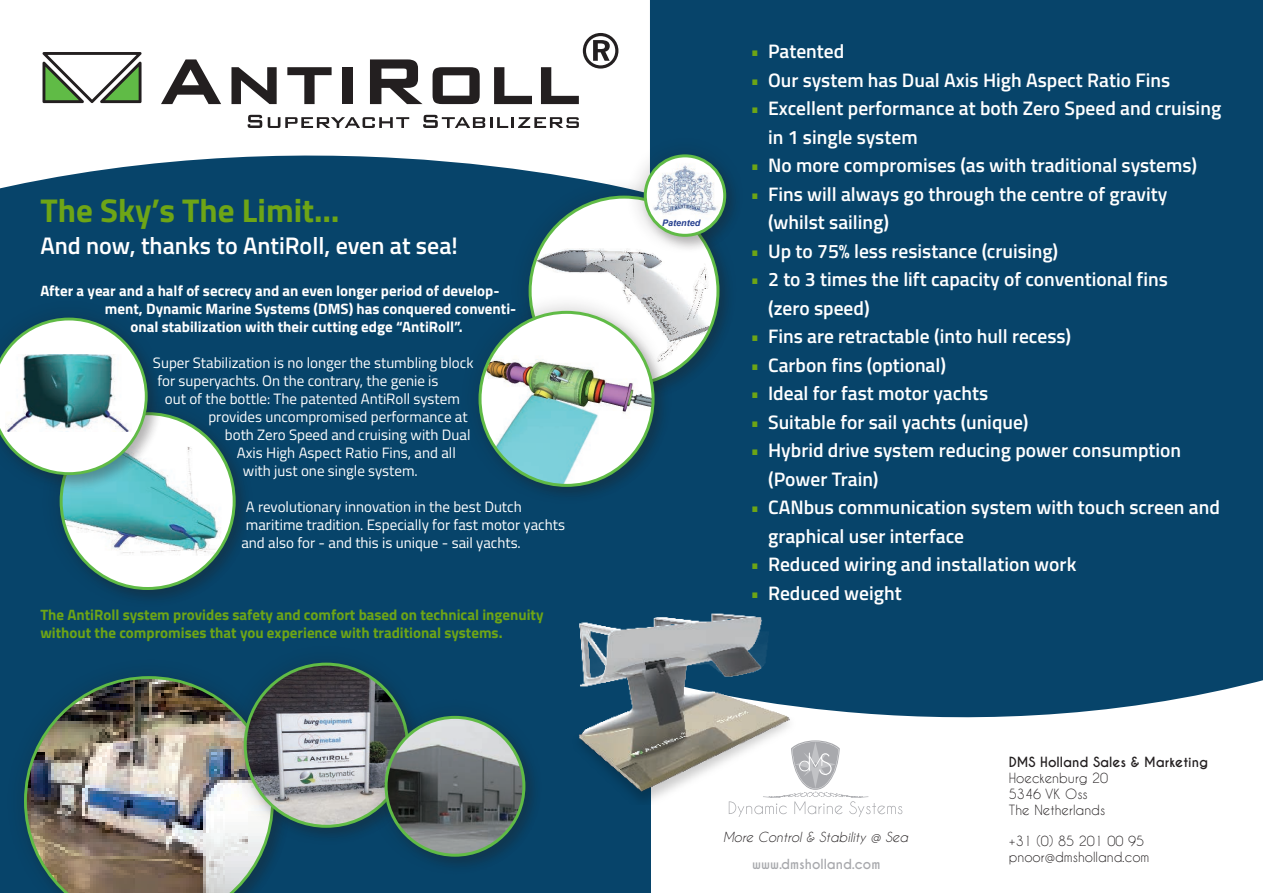
<style>
.page{position:relative;width:1263px;height:893px;background:#fff}
.page>*{position:absolute;margin:0;border:0;box-sizing:border-box;transform-origin:0 0}
.t1{font:700 33px "Titillium Web";color:#6ea516}
.t2{font:600 24px "Titillium Web";color:#fff}
.t3{font:600 19.5px/28.5px "Titillium Web";color:#fff}
.t4{font:15px "Titillium Web";color:#fff}
.t5{font:700 15px "Titillium Web";color:#fff}
.t6{font:700 15px/18px "Titillium Web";color:#6ea516}
.t7{font:13.2px/15.9px "Caviar Dreams";color:#231f20}
.t8{font:700 13.2px "Caviar Dreams";color:#231f20}
.t9{font:italic 13.05px "Caviar Dreams";color:#231f20}
.t10{font:700 13.05px "Caviar Dreams";color:#a8a9ad}
.t11{font:italic 700 9px "Arial";color:#253f8e}
.s1{color:#6ea516}
</style>
<div class="page">
<svg style="left:0;top:114px;width:562px;height:122px;fill:#07446a"></svg>
<div style="left:0;top:236px;width:651px;height:657px;background:#07446a"></div>
<svg style="left:729px;top:766px;width:173px;height:51px"></svg>
<div style="left:650px;top:0;width:613px;height:766px;background:#07446a"></div>
<svg style="left:161px;top:59px;width:60px;height:45px"></svg>
<svg style="left:231px;top:67px;width:46px;height:37px"></svg>
<svg style="left:287px;top:67px;width:45px;height:37px"></svg>
<div style="left:342px;top:67px;width:10px;height:37px;background:#231f20"></div>
<svg style="left:370px;top:59px;width:52px;height:45px"></svg>
<svg style="left:433px;top:67px;width:47px;height:37px"></svg>
<svg style="left:494px;top:67px;width:38px;height:37px"></svg>
<svg style="left:43px;top:52px;width:99px;height:51px"></svg>
<svg style="left:541px;top:33px;width:77px;height:71px"></svg>
<svg style="left:248px;top:115px;width:14px;height:13px"></svg>
<svg style="left:268px;top:117px;width:141px;height:11px"></svg>
<svg style="left:423px;top:115px;width:156px;height:13px"></svg>
<img style="left:579px;top:590px;width:228px;height:215px">
<hr style="left:964px;top:738px;width:1px;height:141px;background:#fff">
<div style="left:509px;top:176px;width:230px;height:230px;background:#231f20;opacity:.25"></div>
<div style="left:530px;top:197px;width:188px;height:188px;background:#fff;border-radius:50%"></div>
<img style="left:532px;top:232px;width:180px;height:132px">
<div style="left:459px;top:291px;width:215px;height:215px;background:#231f20;opacity:.25"></div>
<div style="left:480px;top:312px;width:173px;height:173px;background:#fff;border-radius:50%"></div>
<img style="left:480px;top:355px;width:173px;height:130px">
<img style="left:24px;top:676px;width:250px;height:217px">
<div style="left:224px;top:643px;width:204px;height:204px;background:#231f20;opacity:.25"></div>
<img style="left:245px;top:664px;width:162px;height:162px;border-radius:79px">
<div style="left:365px;top:696px;width:180px;height:180px;background:#231f20;opacity:.25"></div>
<img style="left:386px;top:717px;width:138px;height:138px;border-radius:69px">
<div style="left:385px;top:716px;width:140px;height:141px;border:3px solid #60bb46;border-radius:50%"></div>
<div style="left:625px;top:135px;width:120px;height:121px;background:#231f20;opacity:.25"></div>
<svg style="left:645px;top:156px;width:80px;height:79px"></svg>
<img style="left:649px;top:156px;width:72px;height:70px">
<div style="left:644px;top:154px;width:82px;height:83px;border:3px solid #60bb46;border-radius:50%"></div>
<div style="left:40px;top:393px;width:215px;height:216px;background:#231f20;opacity:.25"></div>
<div style="left:61px;top:414px;width:173px;height:174px;background:#fff;border-radius:50%"></div>
<img style="left:61px;top:414px;width:165px;height:142px">
<div style="left:0;top:298px;width:167px;height:197px;background:#231f20;opacity:.25"></div>
<svg style="left:0;top:318px;width:148px;height:157px"></svg>
<h1 class="t1" style="left:40px;top:186px;width:301px">The Sky’s The Limit…</h1>
<p class="t2" style="left:40px;top:227px;width:419px">And now, thanks to AntiRoll, even at sea!</p>
<p class="t5" style="left:40px;top:279px;width:461px">After a year and a half of secrecy and an even longer period of develop-</p>
<p class="t5" style="left:105px;top:297px;width:413px">ment, Dynamic Marine Systems (DMS) has conquered conventi-</p>
<p class="t5" style="left:130px;top:315px;width:334px">onal stabilization with their cutting edge “AntiRoll”.</p>
<p class="t4" style="left:153px;top:352px;width:322px">Super Stabilization is no longer the stumbling block</p>
<p class="t4" style="left:157px;top:370px;width:283px">for superyachts. On the contrary, the genie is</p>
<p class="t4" style="left:165px;top:388px;width:296px">out of the bottle: The patented AntiRoll system</p>
<p class="t4" style="left:208px;top:406px;width:261px">provides uncompromised performance at</p>
<p class="t4" style="left:225px;top:424px;width:247px">both Zero Speed and cruising with Dual</p>
<p class="t4" style="left:237px;top:442px;width:220px">Axis High Aspect Ratio Fins, and all</p>
<p class="t4" style="left:243px;top:460px;width:176px">with just one single system.</p>
<p class="t4" style="left:246px;top:496px;width:277px">A revolutionary innovation in the best Dutch</p>
<p class="t4" style="left:246px;top:514px;width:321px">maritime tradition. Especially for fast motor yachts</p>
<p class="t4" style="left:241px;top:532px;width:281px">and also for - and this is unique - sail yachts.</p>
<p class="t6" style="left:40px;top:604px;width:505px">The AntiRoll system provides safety and comfort based on technical ingenuity without the compromises that you experience with traditional systems.</p>
<p class="t11" style="left:662px;top:217px;width:40px">Patented</p>
<p class="t3" style="left:750px;top:36px;width:95px"><span class="s1">•</span> Patented</p>
<p class="t3" style="left:750px;top:65px;width:421px"><span class="s1">•</span> Our system has Dual Axis High Aspect Ratio Fins</p>
<p class="t3" style="left:768px;top:93px;width:455px;text-indent:-18px"><span class="s1">•</span> Excellent performance at both Zero Speed and cruising in 1 single system</p>
<p class="t3" style="left:750px;top:150px;width:448px"><span class="s1">•</span> No more compromises (as with traditional systems)</p>
<p class="t3" style="left:768px;top:179px;width:401px;text-indent:-18px"><span class="s1">•</span> Fins will always go through the centre of gravity (whilst sailing)</p>
<p class="t3" style="left:750px;top:236px;width:309px"><span class="s1">•</span> Up to 75% less resistance (cruising)</p>
<p class="t3" style="left:768px;top:264px;width:401px;text-indent:-18px"><span class="s1">•</span> 2 to 3 times the lift capacity of conventional fins (zero speed)</p>
<p class="t3" style="left:750px;top:321px;width:322px"><span class="s1">•</span> Fins are retractable (into hull recess)</p>
<p class="t3" style="left:750px;top:350px;width:197px"><span class="s1">•</span> Carbon fins (optional)</p>
<p class="t3" style="left:750px;top:378px;width:239px"><span class="s1">•</span> Ideal for fast motor yachts</p>
<p class="t3" style="left:750px;top:407px;width:279px"><span class="s1">•</span> Suitable for sail yachts (unique)</p>
<p class="t3" style="left:768px;top:435px;width:415px;text-indent:-18px"><span class="s1">•</span> Hybrid drive system reducing power consumption (Power Train)</p>
<p class="t3" style="left:768px;top:492px;width:453px;text-indent:-18px"><span class="s1">•</span> CANbus communication system with touch screen and graphical user interface</p>
<p class="t3" style="left:750px;top:549px;width:327px"><span class="s1">•</span> Reduced wiring and installation work</p>
<p class="t3" style="left:750px;top:578px;width:153px"><span class="s1">•</span> Reduced weight</p>
<p class="t9" style="left:723px;top:829px;width:187px">More Control &amp; Stability @ Sea</p>
<p class="t10" style="left:752px;top:856px;width:130px">www.dmsholland.com</p>
<p class="t8" style="left:1009px;top:754px;width:201px">DMS Holland Sales &amp; Marketing</p>
<p class="t7" style="left:1009px;top:770px;width:101px">Hoeckenburg 20<br>5346 VK Oss<br>The Netherlands</p>
<p class="t7" style="left:1009px;top:833px;width:142px">+31 (0) 85 201 00 95 pnoor@dmsholland.com</p>
</div>
